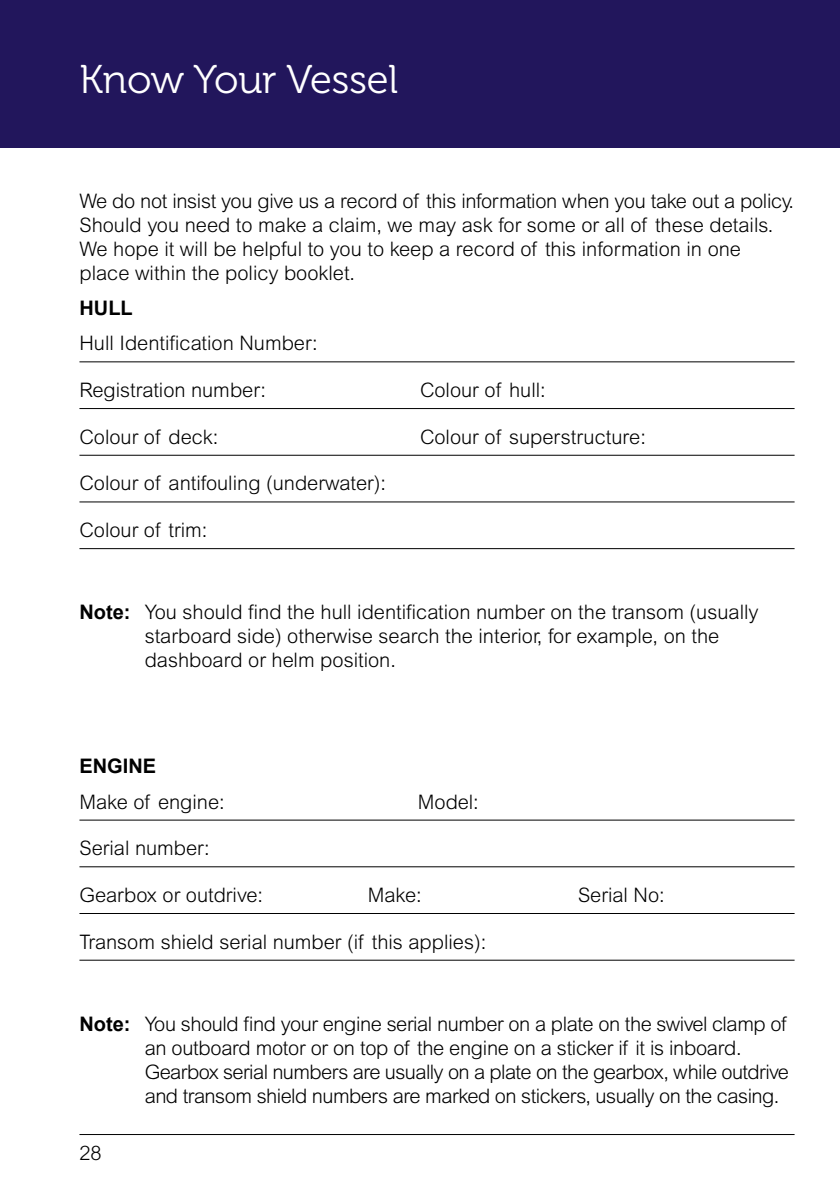
<style>
.page{position:relative;width:840px;height:1191px;background:#fff}
.page>*{position:absolute;margin:0;border:0;box-sizing:border-box;transform-origin:0 0}
.t1{font:40px "Museo 300";letter-spacing:-.005em;color:#fff}
.t2{font:300 20px/24px "Arial MT Pro";color:#000}
.t3{font:300 20px/24px "Arial MT Pro";letter-spacing:-.025em;color:#000}
.t4{font:700 20px "Arial";color:#000}
.s1{font-family:"Arial";font-weight:700}
</style>
<div class="page">
<div style="left:0;top:0;width:839px;height:147px;background:#22165c"></div>
<hr style="left:79px;top:361px;width:715px;height:1px;background:#000">
<hr style="left:79px;top:408px;width:715px;height:1px;background:#000">
<hr style="left:79px;top:455px;width:715px;height:1px;background:#000">
<hr style="left:79px;top:501px;width:715px;height:1px;background:#000">
<hr style="left:79px;top:548px;width:715px;height:1px;background:#000">
<hr style="left:79px;top:819px;width:715px;height:1px;background:#000">
<hr style="left:79px;top:866px;width:715px;height:1px;background:#000">
<hr style="left:79px;top:913px;width:715px;height:1px;background:#000">
<hr style="left:79px;top:959px;width:715px;height:1px;background:#000">
<hr style="left:79px;top:1134px;width:715px;height:1px;background:#000">
<h1 class="t1" style="left:79px;top:57px;width:320px">Know Your Vessel</h1>
<p class="t2" style="left:79px;top:189px;width:715px">We do not insist you give us a record of this information when you take out a policy.<br>Should you need to make a claim, we may ask for some or all of these details.<br>We hope it will be helpful to you to keep a record of this information in one place within the policy booklet.</p>
<p class="t4" style="left:79px;top:295px;width:55px">HULL</p>
<p class="t2" style="left:79px;top:332px;width:239px">Hull Identification Number:</p>
<p class="t2" style="left:79px;top:378px;width:188px">Registration number:</p>
<p class="t2" style="left:420px;top:378px;width:127px">Colour of hull:</p>
<p class="t2" style="left:79px;top:425px;width:140px">Colour of deck:</p>
<p class="t2" style="left:420px;top:425px;width:227px">Colour of superstructure:</p>
<p class="t2" style="left:79px;top:472px;width:308px">Colour of antifouling (underwater):</p>
<p class="t2" style="left:79px;top:518px;width:129px">Colour of trim:</p>
<p class="t2" style="left:145px;top:600px;width:614px;text-indent:-65px"><span class="s1">Note:</span> You should find the hull identification number on the transom (usually starboard side) otherwise search the interior, for example, on the dashboard or helm position.</p>
<p class="t4" style="left:79px;top:753px;width:78px">ENGINE</p>
<p class="t2" style="left:79px;top:790px;width:147px">Make of engine:</p>
<p class="t2" style="left:417px;top:790px;width:62px">Model:</p>
<p class="t2" style="left:79px;top:836px;width:132px">Serial number:</p>
<p class="t2" style="left:79px;top:883px;width:185px">Gearbox or outdrive:</p>
<p class="t2" style="left:367px;top:883px;width:55px">Make:</p>
<p class="t2" style="left:577px;top:883px;width:88px">Serial No:</p>
<p class="t2" style="left:79px;top:930px;width:408px">Transom shield serial number (if this applies):</p>
<p class="t3" style="left:145px;top:1012px;width:645px;text-indent:-65px"><span class="s1">Note:</span> You should find your engine serial number on a plate on the swivel clamp of an outboard motor or on top of the engine on a sticker if it is inboard.<br>Gearbox serial numbers are usually on a plate on the gearbox, while outdrive and transom shield numbers are marked on stickers, usually on the casing.</p>
<p class="t2" style="left:79px;top:1141px;width:24px">28</p>
</div>
